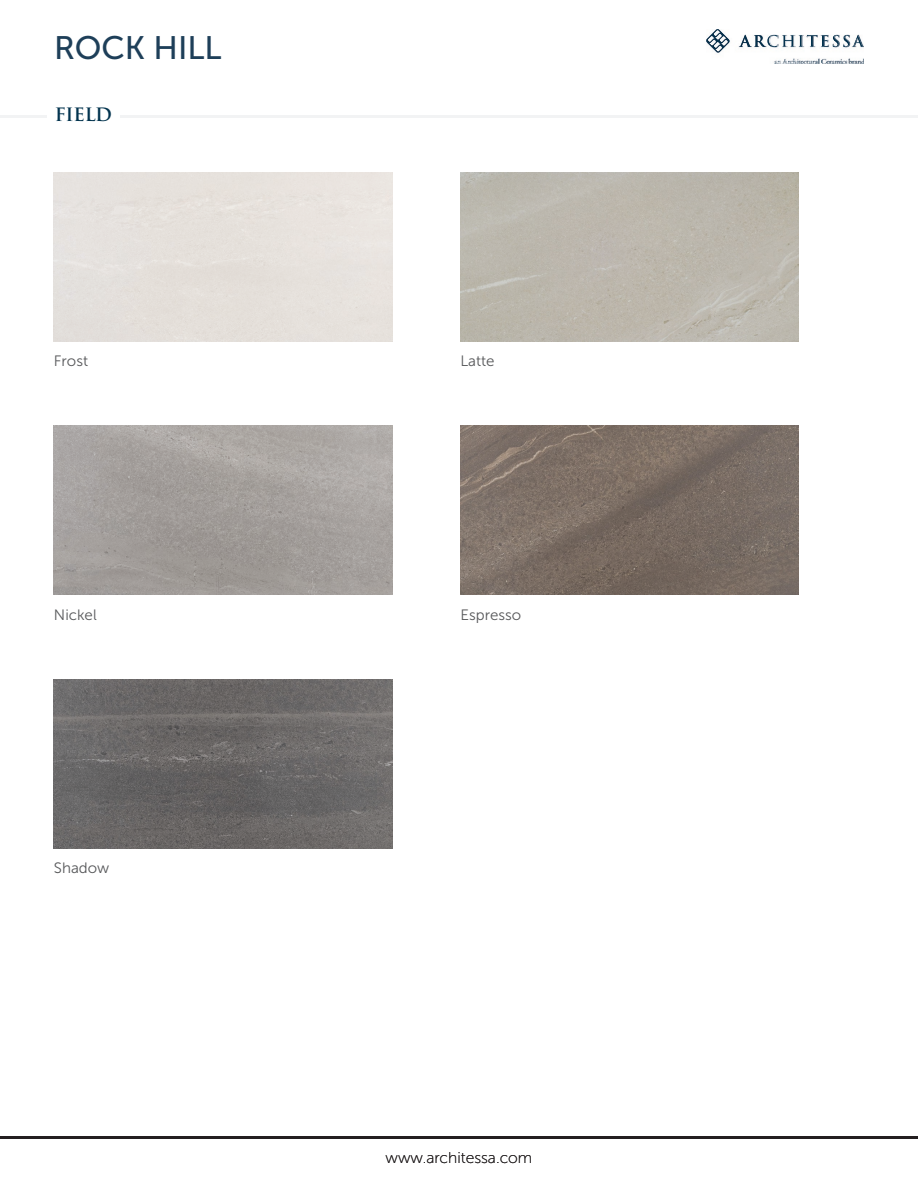
<style>
.page{position:relative;width:918px;height:1188px;background:#fff}
.page>*{position:absolute;margin:0;border:0;box-sizing:border-box;transform-origin:0 0}
.t1{font:32.4px "Museo Sans 500";color:#1e3f59}
.t2{font:600 18px "Trajan Pro 3";letter-spacing:-.015em;color:#02334e}
.t3{font:15.6px "Museo Sans 100";color:#231f20}
.t4{font:15px "Museo Sans 300";color:#57585a}
</style>
<div class="page">
<hr style="left:0;top:1136px;width:918px;height:3px;background:#231f20">
<img style="left:54px;top:426px;width:338px;height:169px">
<img style="left:54px;top:679px;width:338px;height:169px">
<div style="left:460px;top:172px;width:339px;height:170px;background:#bbb7ad"></div>
<img style="left:460px;top:426px;width:339px;height:169px">
<img style="left:716px;top:34px;width:148px;height:30px">
<img style="left:706px;top:29px;width:24px;height:23px">
<svg style="left:739px;top:35px;width:27px;height:12px"></svg>
<hr style="left:0;top:115px;width:918px;height:3px;background:#f2f3f4">
<div style="left:47px;top:102px;width:73px;height:24px;background:#fff"></div>
<img style="left:807px;top:35px;width:57px;height:12px">
<h1 class="t1" style="left:54px;top:30px;width:169px">ROCK HILL</h1>
<p class="t2" style="left:55px;top:101px;width:59px">FIELD</p>
<p class="t4" style="left:54px;top:353px;width:36px">Frost</p>
<p class="t4" style="left:54px;top:606px;width:44px">Nickel</p>
<p class="t4" style="left:54px;top:860px;width:57px">Shadow</p>
<p class="t4" style="left:460px;top:353px;width:36px">Latte</p>
<p class="t4" style="left:460px;top:606px;width:62px">Espresso</p>
<p class="t3" style="left:386px;top:1149px;width:148px">www.architessa.com</p>
</div>
